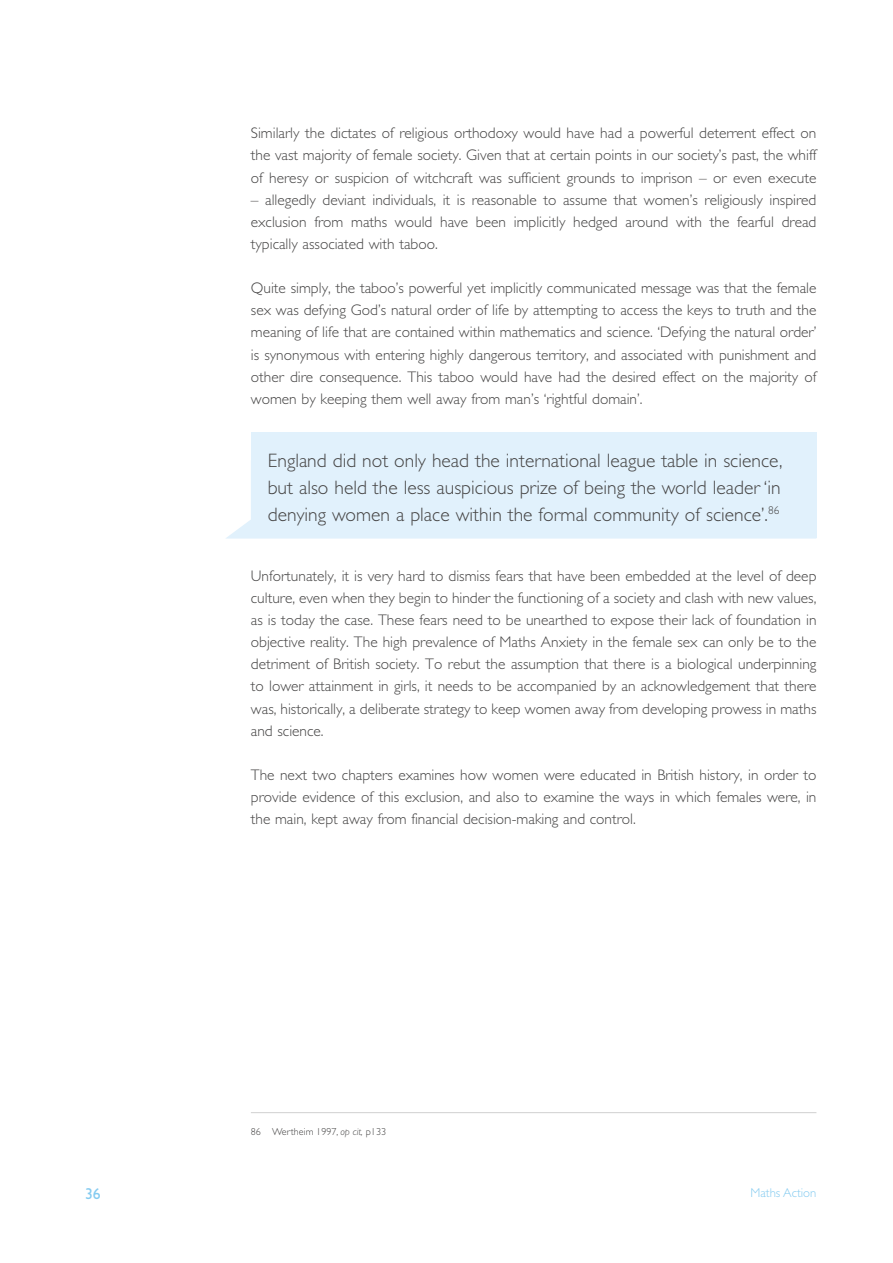
<style>
.page{position:relative;width:893px;height:1263px;background:#fff}
.page>*{position:absolute;margin:0;border:0;box-sizing:border-box;transform-origin:0 0}
.t1{font:300 19.5px/27px "Gill Sans Std";color:#454444;text-align:justify}
.t2{font:15.75px "Gill Sans Std";color:#85cbf0}
.t3{font:300 15.3px/22px "Gill Sans Std";color:#454444;text-align:justify}
.t4{font:300 12.75px "Gill Sans Std";color:#85cbf0}
.t5{font:300 10.2px "Gill Sans Std";color:#454444}
.s1{font-style:italic}
</style>
<div class="page">
<hr style="left:251px;top:1112px;width:565px;height:1px;background:#d0d0d0">
<svg style="left:226px;top:520px;width:590px;height:19px"></svg>
<div style="left:251px;top:432px;width:565px;height:106px;background:#e1f1fc"></div>
<p class="t3" style="left:251px;top:122px;width:567px">Similarly the dictates of religious orthodoxy would have had a powerful deterrent effect on the vast majority of female society. Given that at certain points in our society’s past, the whiff of heresy or suspicion of witchcraft was sufficient grounds to imprison – or even execute</p>
<p class="t3" style="left:251px;top:189px;width:567px">– allegedly deviant individuals, it is reasonable to assume that women’s religiously inspired exclusion from maths would have been implicitly hedged around with the fearful dread typically associated with taboo.</p>
<p class="t3" style="left:251px;top:277px;width:567px">Quite simply, the taboo’s powerful yet implicitly communicated message was that the female sex was defying God’s natural order of life by attempting to access the keys to truth and the meaning of life that are contained within mathematics and science. ‘Defying the natural order’ is synonymous with entering highly dangerous territory, and associated with punishment and other dire consequence. This taboo would have had the desired effect on the majority of women by keeping them well away from man’s ‘rightful domain’.</p>
<p class="t1" style="left:268px;top:447px;width:516px">England did not only head the international league table in science, but also held the less auspicious prize of being the world leader ‘in denying women a place within the formal community of science’.<sup>86</sup></p>
<p class="t3" style="left:251px;top:565px;width:567px">Unfortunately, it is very hard to dismiss fears that have been embedded at the level of deep culture, even when they begin to hinder the functioning of a society and clash with new values, as is today the case. These fears need to be unearthed to expose their lack of foundation in objective reality. The high prevalence of Maths Anxiety in the female sex can only be to the detriment of British society. To rebut the assumption that there is a biological underpinning to lower attainment in girls, it needs to be accompanied by an acknowledgement that there was, historically, a deliberate strategy to keep women away from developing prowess in maths and science.</p>
<p class="t3" style="left:251px;top:764px;width:567px">The next two chapters examines how women were educated in British history, in order to provide evidence of this exclusion, and also to examine the ways in which females were, in the main, kept away from financial decision-making and control.</p>
<p class="t5" style="left:251px;top:1126px;width:137px">86 Wertheim 1997, <span class="s1">op cit,</span> p133</p>
<p class="t2" style="left:85px;top:1185px;width:17px">36</p>
<p class="t4" style="left:750px;top:1186px;width:68px">Maths Action</p>
</div>
